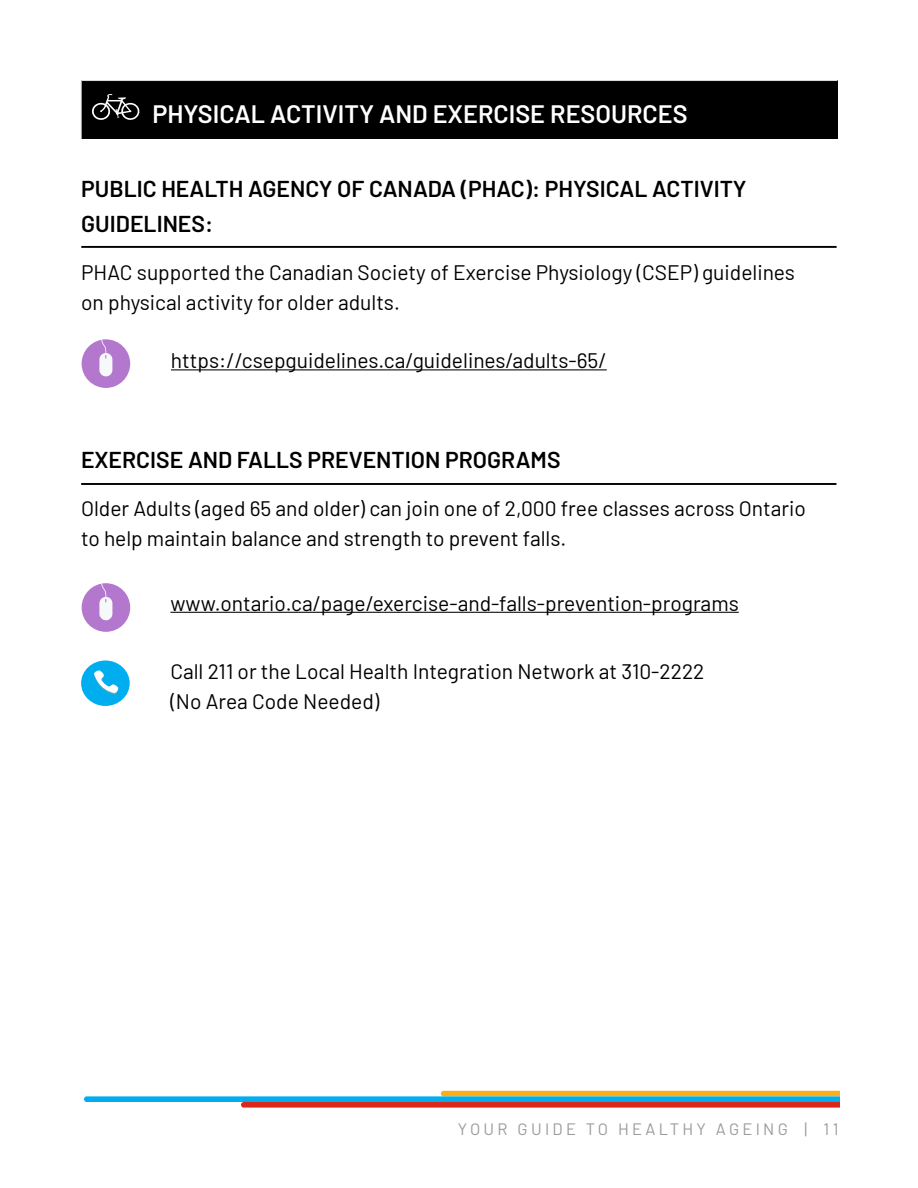
<style>
.page{position:relative;width:918px;height:1188px;background:#fff}
.page>*{position:absolute;margin:0;border:0;box-sizing:border-box;transform-origin:0 0}
.t1{font:600 25.2px "Barlow";color:#fff}
.t2{font:600 22.95px/34.5px "Barlow";color:#000}
.t3{font:21px/30px "Barlow";color:#000}
.t4{font:16.5px "Barlow";letter-spacing:.2em;color:#999a9c}
</style>
<div class="page">
<div style="left:81px;top:81px;width:756px;height:58px;background:#000"></div>
<hr style="left:81px;top:80px;width:756px;height:1px;background:#e2e2e2">
<hr style="left:81px;top:81px;width:1px;height:58px;background:#e2e2e2">
<svg style="left:92px;top:94px;width:48px;height:26px"></svg>
<div style="left:82px;top:339px;width:48px;height:49px;background:#b477ce;border-radius:50%"></div>
<svg style="left:99px;top:339px;width:13px;height:38px"></svg>
<hr style="left:171px;top:369px;width:436px;height:1px;background:#000">
<div style="left:82px;top:583px;width:48px;height:49px;background:#b477ce;border-radius:50%"></div>
<svg style="left:99px;top:583px;width:13px;height:38px"></svg>
<div style="left:81px;top:660px;width:49px;height:46px;background:#00aeef;border-radius:50%"></div>
<svg style="left:94px;top:670px;width:24px;height:25px"></svg>
<hr style="left:170px;top:612px;width:569px;height:1px;background:#000">
<svg style="left:84px;top:1091px;width:756px;height:17px"></svg>
<hr style="left:81px;top:246px;width:756px;height:2px;background:#000">
<hr style="left:81px;top:483px;width:755px;height:2px;background:#000">
<p class="t1" style="left:152px;top:95px;width:537px">PHYSICAL ACTIVITY AND EXERCISE RESOURCES</p>
<p class="t2" style="left:81px;top:170px;width:667px">PUBLIC HEALTH AGENCY OF CANADA (PHAC): PHYSICAL ACTIVITY<br>GUIDELINES:</p>
<p class="t3" style="left:81px;top:255px;width:715px">PHAC supported the Canadian Society of Exercise Physiology (CSEP) guidelines on physical activity for older adults.</p>
<p class="t3" style="left:171px;top:344px;width:437px">https://csepguidelines.ca/guidelines/adults-65/</p>
<p class="t2" style="left:81px;top:441px;width:481px">EXERCISE AND FALLS PREVENTION PROGRAMS</p>
<p class="t3" style="left:81px;top:492px;width:727px">Older Adults (aged 65 and older) can join one of 2,000 free classes across Ontario to help maintain balance and strength to prevent falls.</p>
<p class="t3" style="left:170px;top:587px;width:570px">www.ontario.ca/page/exercise-and-falls-prevention-programs</p>
<p class="t3" style="left:170px;top:655px;width:536px">Call 211 or the Local Health Integration Network at 310-2222 (No Area Code Needed)</p>
<p class="t4" style="left:458px;top:1117px;width:382px">YOUR GUIDE TO HEALTHY AGEING | 11</p>
</div>
